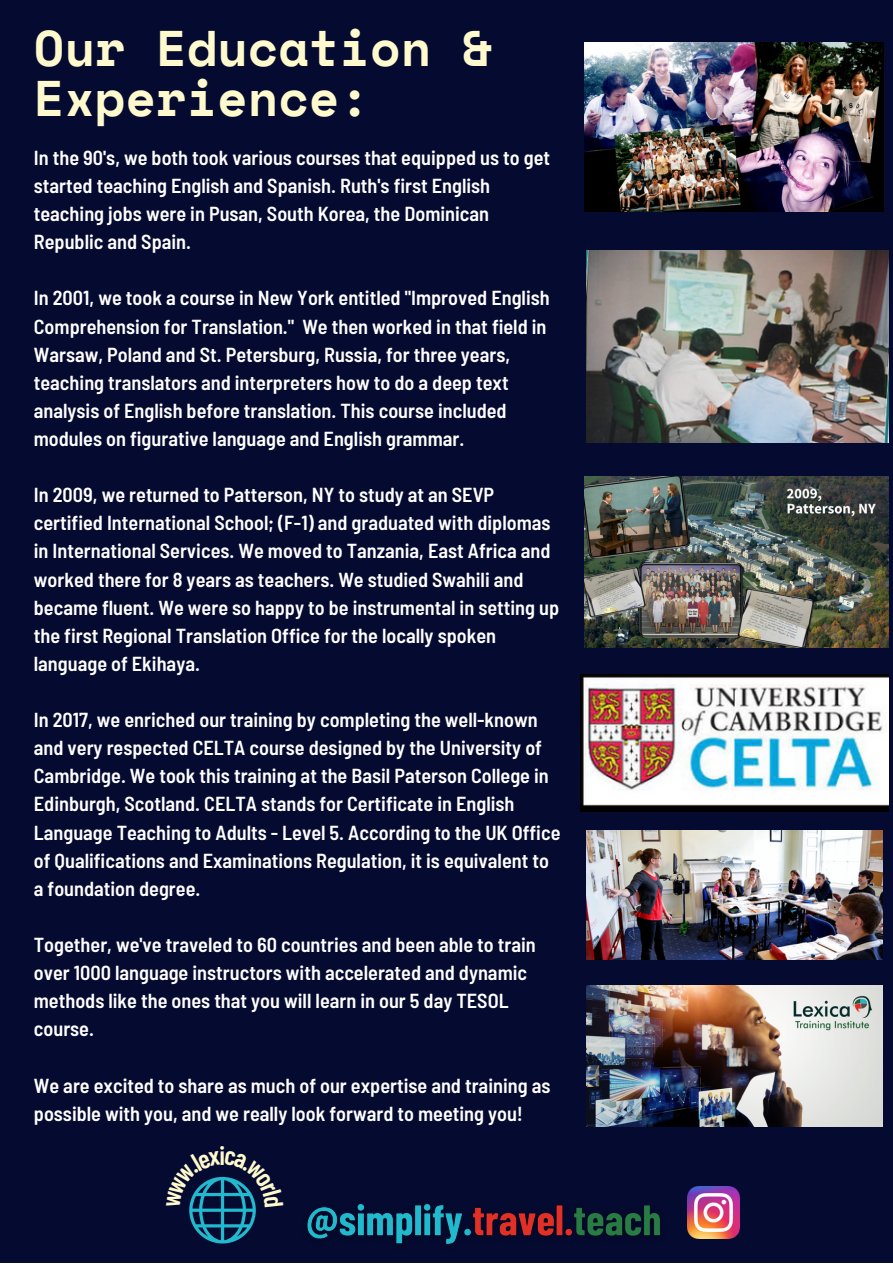
<style>
.page{position:relative;width:893px;height:1264px;background:#fff}
.page>*{position:absolute;margin:0;border:0;box-sizing:border-box;transform-origin:0 0}
.t1{font:700 49.95px/50.6px "Space Mono";color:#fffacd}
.t2{font:600 26.4px "Barlow Condensed";color:#fffacd}
.t3{font:600 semi-condensed 20.25px/28px "Barlow";color:#fff}
</style>
<div class="page">
<div style="left:0;top:0;width:892px;height:1262px;background:#050a30"></div>
<img style="left:584px;top:476px;width:304px;height:171px">
<img style="left:586px;top:250px;width:302px;height:192px">
<img style="left:580px;top:674px;width:308px;height:137px">
<img style="left:586px;top:830px;width:296px;height:129px">
<img style="left:584px;top:43px;width:299px;height:168px">
<img style="left:586px;top:985px;width:296px;height:141px">
<img style="left:687px;top:1186px;width:52px;height:52px">
<img style="left:307px;top:1204px;width:353px;height:40px">
<svg style="left:189px;top:1176px;width:67px;height:67px"></svg>
<h1 class="t1" style="left:34px;top:21px;width:460px">Our Education &amp;<br>Experience:</h1>
<p class="t3" style="left:34px;top:143px;width:517px">In the 90's, we both took various courses that equipped us to get started teaching English and Spanish. Ruth's first English teaching jobs were in Pusan, South Korea, the Dominican Republic and Spain.</p>
<p class="t3" style="left:34px;top:283px;width:517px">In 2001, we took a course in New York entitled "Improved English Comprehension for Translation." We then worked in that field in Warsaw, Poland and St. Petersburg, Russia, for three years, teaching translators and interpreters how to do a deep text analysis of English before translation. This course included modules on figurative language and English grammar.</p>
<p class="t3" style="left:34px;top:480px;width:527px">In 2009, we returned to Patterson, NY to study at an SEVP certified International School; (F-1) and graduated with diplomas in International Services. We moved to Tanzania, East Africa and worked there for 8 years as teachers. We studied Swahili and became fluent. We were so happy to be instrumental in setting up the first Regional Translation Office for the locally spoken language of Ekihaya.</p>
<p class="t3" style="left:34px;top:705px;width:528px">In 2017, we enriched our training by completing the well-known and very respected CELTA course designed by the University of Cambridge. We took this training at the Basil Paterson College in Edinburgh, Scotland. CELTA stands for Certificate in English Language Teaching to Adults - Level 5. According to the UK Office of Qualifications and Examinations Regulation, it is equivalent to a foundation degree.</p>
<p class="t3" style="left:34px;top:929px;width:503px">Together, we've traveled to 60 countries and been able to train over 1000 language instructors with accelerated and dynamic methods like the ones that you will learn in our 5 day TESOL course.</p>
<p class="t3" style="left:34px;top:1070px;width:518px">We are excited to share as much of our expertise and training as possible with you, and we really look forward to meeting you!</p>
<h2 class="t2" style="left:219px;top:1138px;width:7px">i</h2>
</div>
